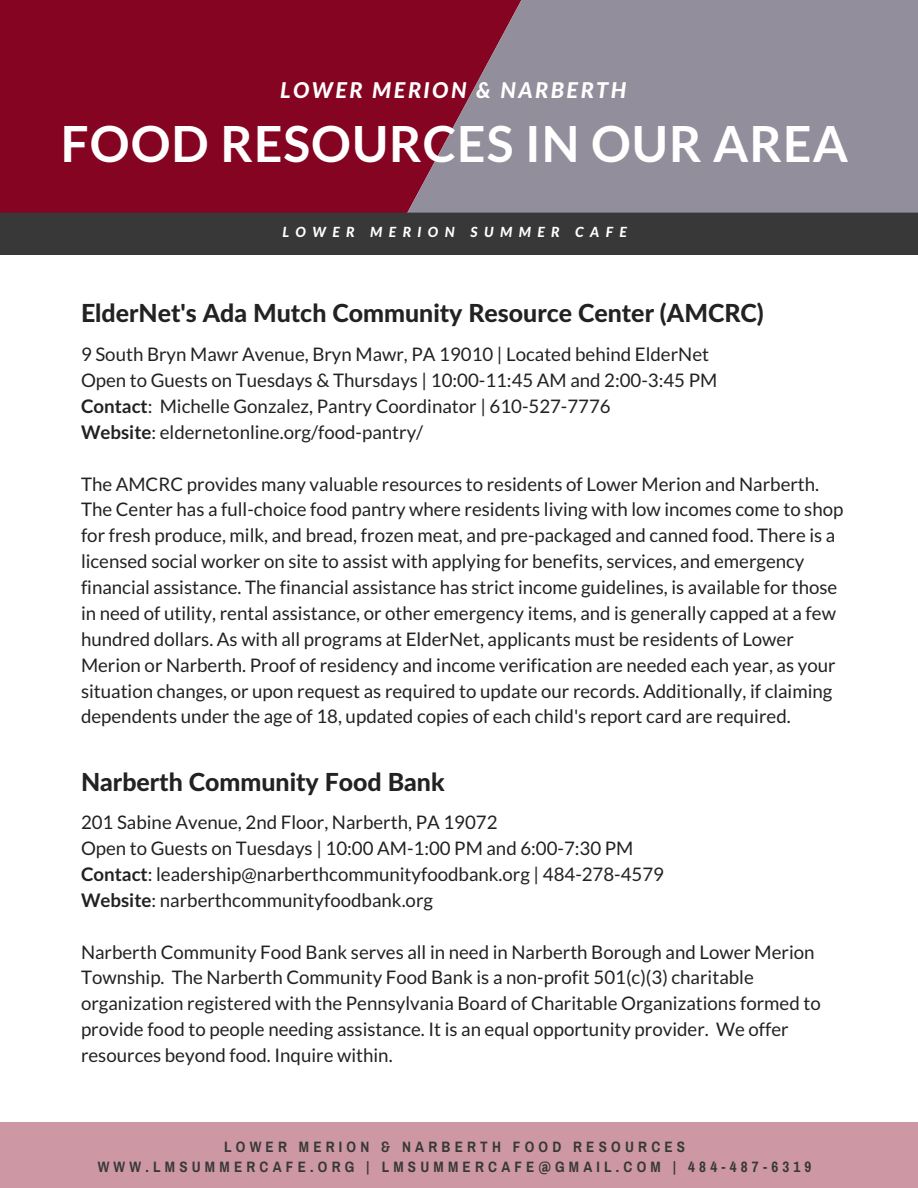
<style>
.page{position:relative;width:918px;height:1188px;background:#fff}
.page>*{position:absolute;margin:0;border:0;box-sizing:border-box;transform-origin:0 0}
.t1{font:700 49.8px "Lato";letter-spacing:.02em;color:#fff}
.t2{font:800 24.9px "Lato";color:#222}
.t3{font:italic 800 21.75px "Lato";letter-spacing:.11em;color:#fff}
.t4{font:18.75px/25.8px "Lato";color:#222}
.t5{font:700 15.15px/20.2px "Archivo Narrow";letter-spacing:.28em;color:#383838;text-align:center}
.t6{font:italic 800 13.95px "Lato";letter-spacing:.45em;color:#fff}
.s1{font-weight:700}
</style>
<div class="page">
<div style="left:0;top:1123px;width:918px;height:65px;background:#cd98a4"></div>
<div style="left:0;top:0;width:402px;height:213px;background:#850421"></div>
<svg style="left:402px;top:0;width:516px;height:213px;background:#907d8c"></svg>
<div style="left:0;top:213px;width:918px;height:42px;background:#383838"></div>
<p class="t3" style="left:280px;top:76px;width:348px">LOWER MERION &amp; NARBERTH</p>
<h1 class="t1" style="left:61px;top:113px;width:789px">FOOD RESOURCES IN OUR AREA</h1>
<p class="t6" style="left:282px;top:224px;width:346px">LOWER MERION SUMMER CAFE</p>
<h2 class="t2" style="left:81px;top:297px;width:684px">ElderNet's Ada Mutch Community Resource Center (AMCRC)</h2>
<p class="t4" style="left:81px;top:341px;width:638px">9 South Bryn Mawr Avenue, Bryn Mawr, PA 19010 | Located behind ElderNet Open to Guests on Tuesdays &amp; Thursdays | 10:00-11:45 AM and 2:00-3:45 PM <span class="s1">Contact</span>: Michelle Gonzalez, Pantry Coordinator | 610-527-7776<br><span class="s1">Website</span>: eldernetonline.org/food-pantry/</p>
<p class="t4" style="left:81px;top:470px;width:764px">The AMCRC provides many valuable resources to residents of Lower Merion and Narberth.<br>The Center has a full-choice food pantry where residents living with low incomes come to shop for fresh produce, milk, and bread, frozen meat, and pre-packaged and canned food. There is a licensed social worker on site to assist with applying for benefits, services, and emergency financial assistance. The financial assistance has strict income guidelines, is available for those in need of utility, rental assistance, or other emergency items, and is generally capped at a few hundred dollars. As with all programs at ElderNet, applicants must be residents of Lower Merion or Narberth. Proof of residency and income verification are needed each year, as your situation changes, or upon request as required to update our records. Additionally, if claiming dependents under the age of 18, updated copies of each child's report card are required.</p>
<h2 class="t2" style="left:81px;top:766px;width:365px">Narberth Community Food Bank</h2>
<p class="t4" style="left:81px;top:809px;width:585px">201 Sabine Avenue, 2nd Floor, Narberth, PA 19072<br>Open to Guests on Tuesdays | 10:00 AM-1:00 PM and 6:00-7:30 PM <span class="s1">Contact</span>: leadership@narberthcommunityfoodbank.org | 484-278-4579<br><span class="s1">Website</span>: narberthcommunityfoodbank.org</p>
<p class="t4" style="left:81px;top:938px;width:741px">Narberth Community Food Bank serves all in need in Narberth Borough and Lower Merion Township. The Narberth Community Food Bank is a non-profit 501(c)(3) charitable organization registered with the Pennsylvania Board of Charitable Organizations formed to provide food to people needing assistance. It is an equal opportunity provider. We offer resources beyond food. Inquire within.</p>
<p class="t5" style="left:98px;top:1136px;width:715px">LOWER MERION &amp; NARBERTH FOOD RESOURCES<br>WWW.LMSUMMERCAFE.ORG | LMSUMMERCAFE@GMAIL.COM | 484-487-6319</p>
</div>
